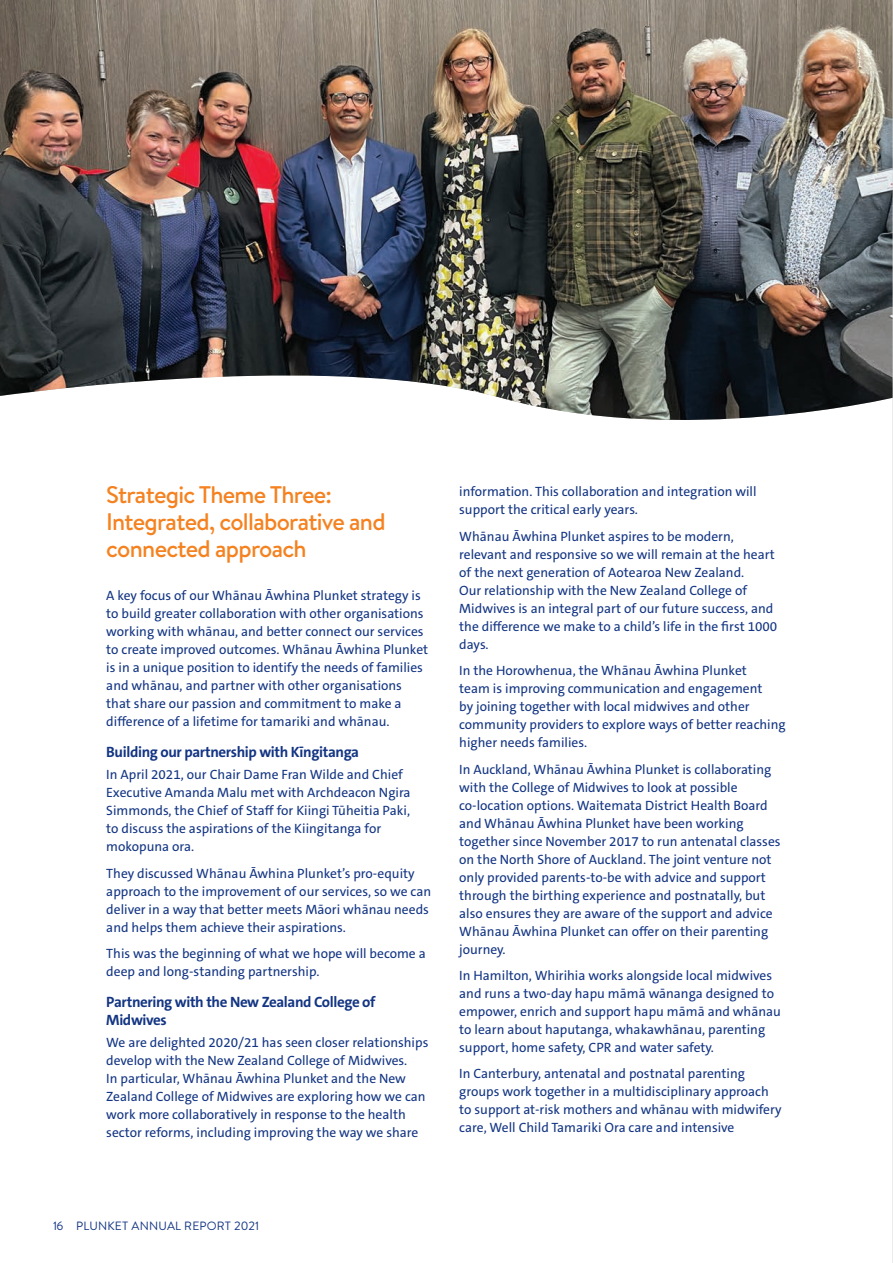
<style>
.page{position:relative;width:893px;height:1263px;background:#fff}
.page>*{position:absolute;margin:0;border:0;box-sizing:border-box;transform-origin:0 0}
.sub_headings{font:500 24px/27px "Brandon Text";letter-spacing:-.03em;color:#f58220}
.sub_headings_copy{font:700 15px/18px "The Sans C5";letter-spacing:-.025em;color:#133583}
.MAIN{font:13.5px/18px "The Sans C5";color:#133583}
.t1{font:12px "Brandon Text";letter-spacing:.02em;color:#133583}
</style>
<div class="page">
<img style="left:0;top:0;width:892px;height:420px">
<hr style="left:892px;top:0;width:1px;height:1263px;background:#d1d2d4">
<p class="sub_headings" style="left:106px;top:480px;width:281px">Strategic Theme Three:<br>Integrated, collaborative and connected approach</p>
<p class="MAIN" style="left:106px;top:587px;width:323px">A key focus of our Whānau Āwhina Plunket strategy is to build greater collaboration with other organisations working with whānau, and better connect our services to create improved outcomes. Whānau Āwhina Plunket is in a unique position to identify the needs of families and whānau, and partner with other organisations that share our passion and commitment to make a difference of a lifetime for tamariki and whānau.</p>
<p class="sub_headings_copy" style="left:106px;top:743px;width:254px">Building our partnership with Kīngitanga</p>
<p class="MAIN" style="left:106px;top:766px;width:306px">In April 2021, our Chair Dame Fran Wilde and Chief Executive Amanda Malu met with Archdeacon Ngira Simmonds, the Chief of Staff for Kiingi Tūheitia Paki, to discuss the aspirations of the Kiingitanga for mokopuna ora.</p>
<p class="MAIN" style="left:106px;top:864px;width:326px">They discussed Whānau Āwhina Plunket’s pro-equity approach to the improvement of our services, so we can deliver in a way that better meets Māori whānau needs and helps them achieve their aspirations.</p>
<p class="MAIN" style="left:106px;top:945px;width:321px">This was the beginning of what we hope will become a deep and long-standing partnership.</p>
<p class="sub_headings_copy" style="left:106px;top:993px;width:271px">Partnering with the New Zealand College of<br>Midwives</p>
<p class="MAIN" style="left:106px;top:1034px;width:324px">We are delighted 2020/21 has seen closer relationships develop with the New Zealand College of Midwives.<br>In particular, Whānau Āwhina Plunket and the New Zealand College of Midwives are exploring how we can work more collaboratively in response to the health sector reforms, including improving the way we share</p>
<p class="MAIN" style="left:459px;top:483px;width:299px">information. This collaboration and integration will support the critical early years.</p>
<p class="MAIN" style="left:459px;top:527px;width:320px">Whānau Āwhina Plunket aspires to be modern, relevant and responsive so we will remain at the heart of the next generation of Aotearoa New Zealand.<br>Our relationship with the New Zealand College of Midwives is an integral part of our future success, and the difference we make to a child’s life in the first 1000 days.</p>
<p class="MAIN" style="left:459px;top:661px;width:328px">In the Horowhenua, the Whānau Āwhina Plunket<br>team is improving communication and engagement<br>by joining together with local midwives and other community providers to explore ways of better reaching higher needs families.</p>
<p class="MAIN" style="left:459px;top:760px;width:323px">In Auckland, Whānau Āwhina Plunket is collaborating with the College of Midwives to look at possible co-location options. Waitemata District Health Board and Whānau Āwhina Plunket have been working together since November 2017 to run antenatal classes on the North Shore of Auckland. The joint venture not only provided parents-to-be with advice and support through the birthing experience and postnatally, but also ensures they are aware of the support and advice Whānau Āwhina Plunket can offer on their parenting journey.</p>
<p class="MAIN" style="left:459px;top:966px;width:323px">In Hamilton, Whirihia works alongside local midwives and runs a two-day hapu māmā wānanga designed to empower, enrich and support hapu māmā and whānau to learn about haputanga, whakawhānau, parenting support, home safety, CPR and water safety.</p>
<p class="MAIN" style="left:459px;top:1065px;width:324px">In Canterbury, antenatal and postnatal parenting groups work together in a multidisciplinary approach to support at-risk mothers and whānau with midwifery care, Well Child Tamariki Ora care and intensive</p>
<p class="t1" style="left:53px;top:1218px;width:207px">16 PLUNKET ANNUAL REPORT 2021</p>
</div>
